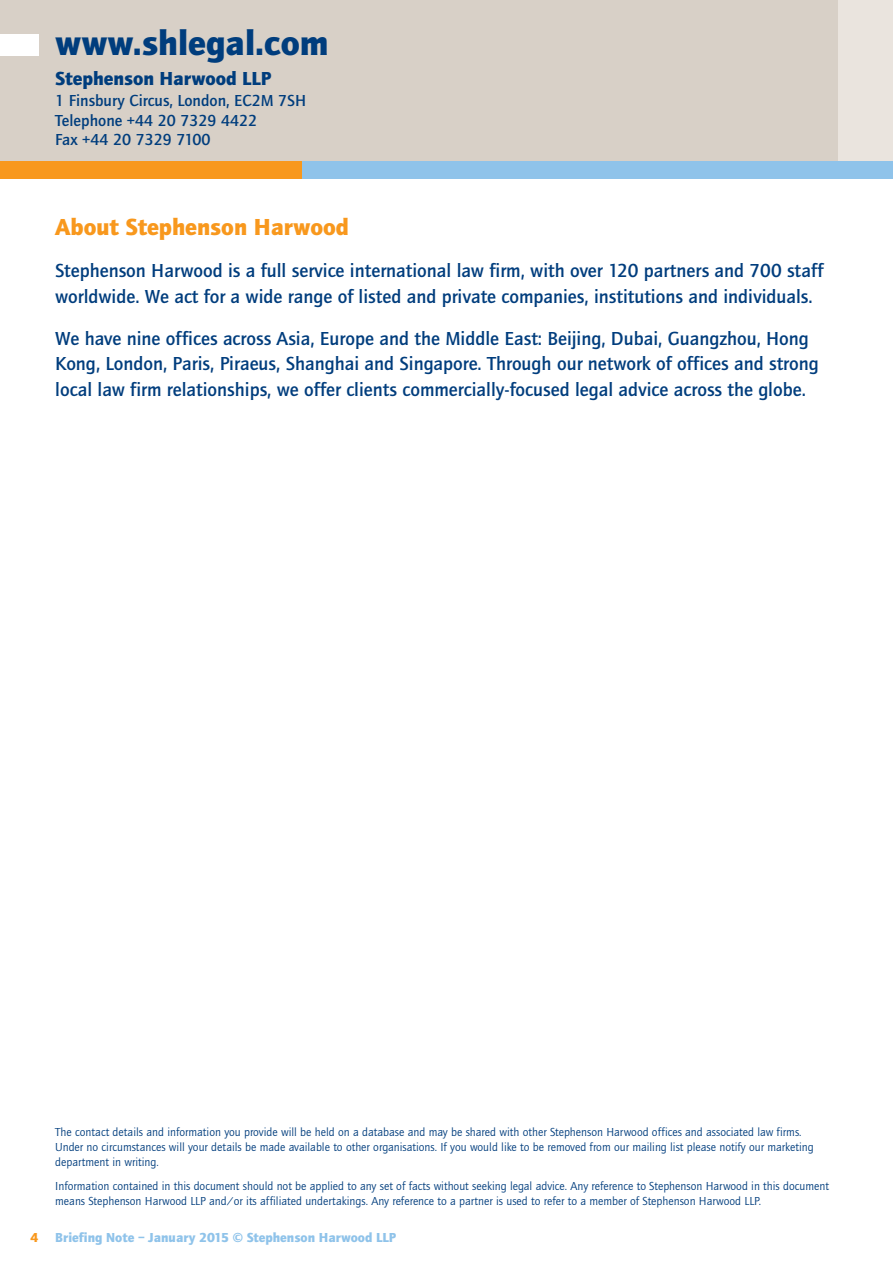
<style>
.page{position:relative;width:893px;height:1263px;background:#fff}
.page>*{position:absolute;margin:0;border:0;box-sizing:border-box;transform-origin:0 0}
.t1{font:900 36px "Quay Sans EF";color:#003d7d}
.t2{font:900 24px "Quay Sans EF";color:#f8981d}
.t3{font:500 19.5px/25.5px "Quay Sans EF";color:#003d7d}
.t4{font:900 19.5px "Quay Sans EF";color:#003d7d}
.t5{font:500 16.5px/19.5px "Quay Sans EF";color:#003d7d}
.t6{font:900 13.5px "Quay Sans EF";color:#8fc3ea}
.t7{font:900 13.5px "Quay Sans EF";color:#f8981d}
.t8{font:12px/15px "Quay Sans EF";color:#003d7d}
</style>
<div class="page">
<div style="left:0;top:0;width:892px;height:162px;background:#d8d0c7"></div>
<div style="left:838px;top:0;width:54px;height:162px;background:#eae4de"></div>
<div style="left:0;top:162px;width:302px;height:17px;background:#f8981d"></div>
<div style="left:302px;top:162px;width:590px;height:17px;background:#8fc3ea"></div>
<div style="left:0;top:34px;width:38px;height:21px;background:#fff"></div>
<h1 class="t1" style="left:55px;top:29px;width:275px">www.shlegal.com</h1>
<h3 class="t4" style="left:55px;top:71px;width:218px">Stephenson Harwood LLP</h3>
<h3 class="t5" style="left:55px;top:92px;width:252px">1 Finsbury Circus, London, EC2M 7SH<br>Telephone +44 20 7329 4422<br>Fax +44 20 7329 7100</h3>
<h2 class="t2" style="left:55px;top:218px;width:295px">About Stephenson Harwood</h2>
<h3 class="t3" style="left:55px;top:260px;width:770px">Stephenson Harwood is a full service international law firm, with over 120 partners and 700 staff worldwide. We act for a wide range of listed and private companies, institutions and individuals.</h3>
<p class="t3" style="left:55px;top:327px;width:765px">We have nine offices across Asia, Europe and the Middle East: Beijing, Dubai, Guangzhou, Hong<br>Kong, London, Paris, Piraeus, Shanghai and Singapore. Through our network of offices and strong local law firm relationships, we offer clients commercially-focused legal advice across the globe.</p>
<p class="t8" style="left:55px;top:1126px;width:760px">The contact details and information you provide will be held on a database and may be shared with other Stephenson Harwood offices and associated law firms.<br>Under no circumstances will your details be made available to other organisations. If you would like to be removed from our mailing list please notify our marketing department in writing.</p>
<p class="t8" style="left:55px;top:1179px;width:775px">Information contained in this document should not be applied to any set of facts without seeking legal advice. Any reference to Stephenson Harwood in this document means Stephenson Harwood LLP and/or its affiliated undertakings. Any reference to a partner is used to refer to a member of Stephenson Harwood LLP.</p>
<p class="t7" style="left:30px;top:1232px;width:9px">4</p>
<p class="t6" style="left:55px;top:1232px;width:343px">Briefing Note – January 2015 © Stephenson Harwood LLP</p>
</div>
